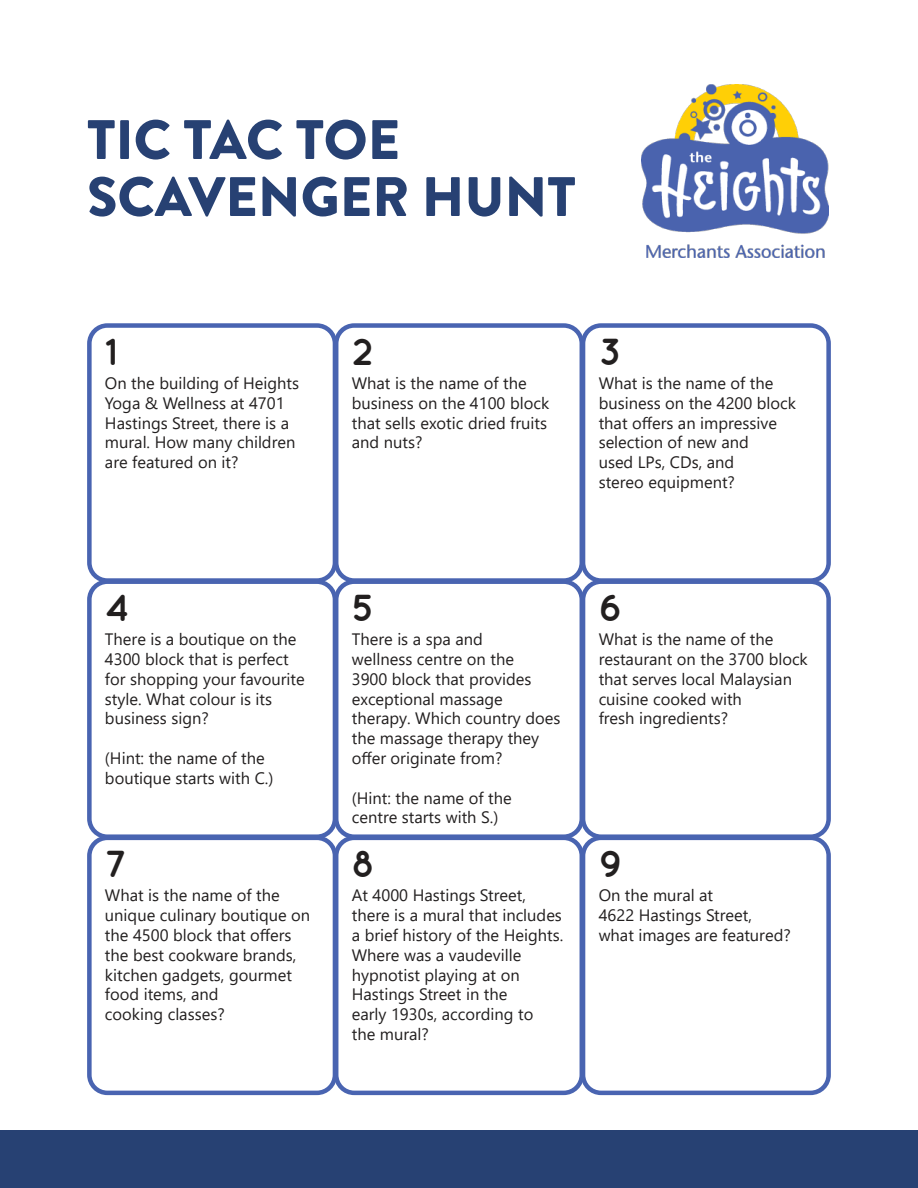
<style>
.page{position:relative;width:918px;height:1188px;background:#fff}
.page>*{position:absolute;margin:0;border:0;box-sizing:border-box;transform-origin:0 0}
.t1{font:900 55.5px/57px "Brandon Grotesque";color:#274173}
.t2{font:700 37.5px "Quicksand";color:#221f1f}
.t3{font:16.5px/19.8px "Segoe UI";color:#221f1f}
</style>
<div class="page">
<img style="left:642px;top:84px;width:187px;height:173px">
<div style="left:0;top:1131px;width:918px;height:57px;background:#274173"></div>
<div style="left:87px;top:323px;width:250px;height:260px;border:5px solid #4964b1;border-radius:18px"></div>
<div style="left:87px;top:579px;width:250px;height:260px;border:5px solid #4964b1;border-radius:18px"></div>
<div style="left:87px;top:836px;width:250px;height:259px;border:5px solid #4964b1;border-radius:18px"></div>
<div style="left:334px;top:323px;width:250px;height:260px;border:5px solid #4964b1;border-radius:18px"></div>
<div style="left:334px;top:579px;width:250px;height:260px;border:5px solid #4964b1;border-radius:18px"></div>
<div style="left:334px;top:836px;width:250px;height:259px;border:5px solid #4964b1;border-radius:18px"></div>
<div style="left:581px;top:323px;width:250px;height:260px;border:5px solid #4964b1;border-radius:18px"></div>
<div style="left:581px;top:579px;width:250px;height:260px;border:5px solid #4964b1;border-radius:18px"></div>
<div style="left:581px;top:836px;width:250px;height:259px;border:5px solid #4964b1;border-radius:18px"></div>
<h1 class="t1" style="left:87px;top:111px;width:490px">TIC TAC TOE<br>SCAVENGER HUNT</h1>
<h2 class="t2" style="left:105px;top:330px;width:14px">1</h2>
<p class="t3" style="left:105px;top:375px;width:196px">On the building of Heights<br>Yoga &amp; Wellness at 4701<br>Hastings Street, there is a mural. How many children are featured on it?</p>
<h2 class="t2" style="left:105px;top:586px;width:26px">4</h2>
<p class="t3" style="left:105px;top:631px;width:201px">There is a boutique on the<br>4300 block that is perfect for shopping your favourite style. What colour is its business sign?</p>
<p class="t3" style="left:105px;top:750px;width:170px">(Hint: the name of the boutique starts with C.)</p>
<h2 class="t2" style="left:105px;top:842px;width:24px">7</h2>
<p class="t3" style="left:105px;top:887px;width:207px">What is the name of the unique culinary boutique on the 4500 block that offers the best cookware brands, kitchen gadgets, gourmet food items, and<br>cooking classes?</p>
<h2 class="t2" style="left:352px;top:330px;width:24px">2</h2>
<p class="t3" style="left:352px;top:375px;width:199px">What is the name of the business on the 4100 block that sells exotic dried fruits and nuts?</p>
<h2 class="t2" style="left:599px;top:330px;width:24px">3</h2>
<p class="t3" style="left:599px;top:375px;width:199px">What is the name of the business on the 4200 block that offers an impressive selection of new and<br>used LPs, CDs, and<br>stereo equipment?</p>
<h2 class="t2" style="left:352px;top:586px;width:24px">5</h2>
<p class="t3" style="left:352px;top:631px;width:210px">There is a spa and<br>wellness centre on the<br>3900 block that provides exceptional massage therapy. Which country does the massage therapy they offer originate from?</p>
<p class="t3" style="left:352px;top:789px;width:161px">(Hint: the name of the centre starts with S.)</p>
<h2 class="t2" style="left:352px;top:842px;width:25px">8</h2>
<p class="t3" style="left:352px;top:887px;width:213px">At 4000 Hastings Street, there is a mural that includes a brief history of the Heights.<br>Where was a vaudeville hypnotist playing at on<br>Hastings Street in the<br>early 1930s, according to<br>the mural?</p>
<h2 class="t2" style="left:599px;top:586px;width:26px">6</h2>
<p class="t3" style="left:599px;top:631px;width:211px">What is the name of the restaurant on the 3700 block that serves local Malaysian cuisine cooked with<br>fresh ingredients?</p>
<h2 class="t2" style="left:599px;top:842px;width:26px">9</h2>
<p class="t3" style="left:599px;top:887px;width:194px">On the mural at<br>4622 Hastings Street, what images are featured?</p>
</div>
